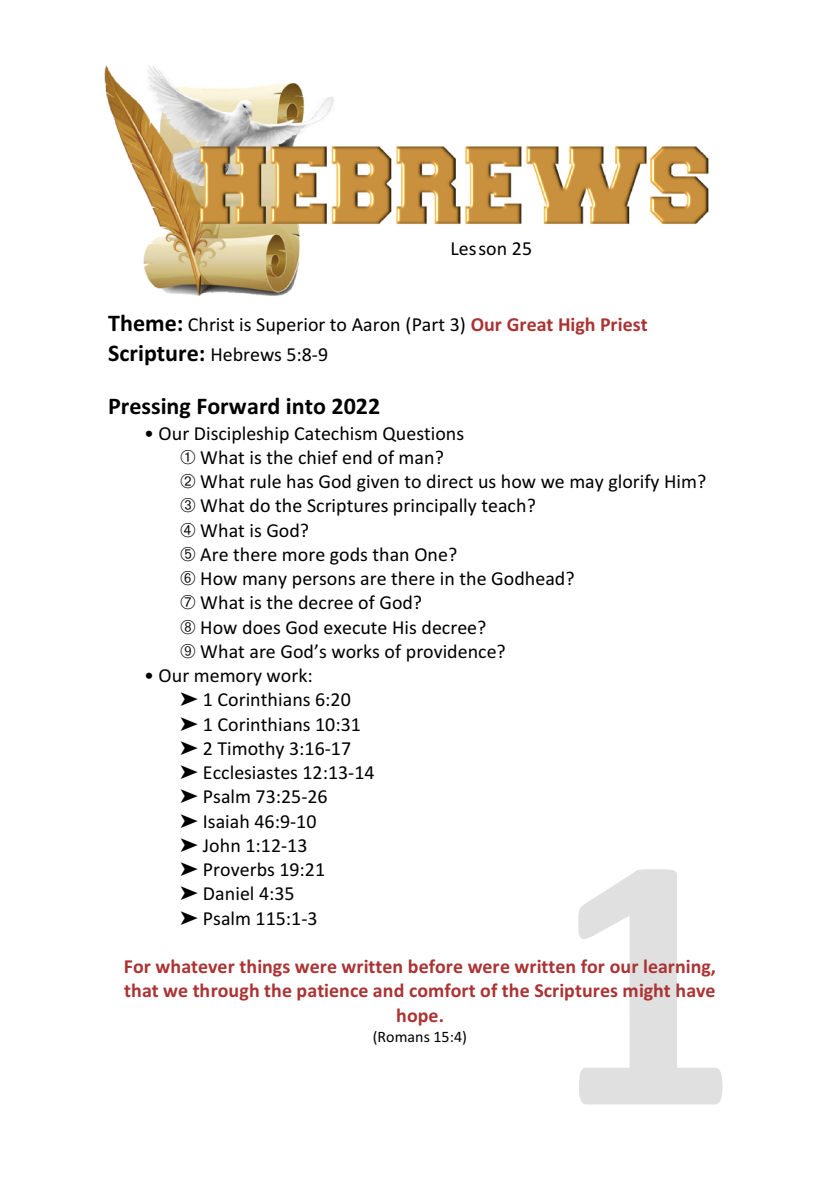
<style>
.page{position:relative;width:840px;height:1191px;background:#fff}
.page>*{position:absolute;margin:0;border:0;box-sizing:border-box;transform-origin:0 0}
.t1{font:700 24px "Calibri";color:#000}
.t2{font:20px/24.2px "Calibri";color:#000}
.t3{font:700 20px/24.2px "Calibri";color:#ab3333;text-align:center}
.t4{font:16px "Calibri";color:#000}
.s1{font-weight:700;font-size:24px}
.s2{font-weight:700;color:#ab3333}
</style>
<div class="page">
<img style="left:104px;top:65px;width:605px;height:231px">
<svg style="left:578px;top:869px;width:144px;height:235px"></svg>
<p class="t2" style="left:450px;top:238px;width:83px">Lesson 25</p>
<p class="t2" style="left:108px;top:312px;width:540px;line-height:29.2px"><span class="s1">Theme:</span> Christ is Superior to Aaron (Part 3) <span class="s2">Our Great High Priest<br></span><span class="s1">Scripture:</span> Hebrews 5:8-9</p>
<p class="t1" style="left:108px;top:396px;width:273px">Pressing Forward into 2022</p>
<p class="t2" style="left:200px;top:422px;width:507px;text-indent:-56px">• Our Discipleship Catechism Questions<br>What is the chief end of man?<br>What rule has God given to direct us how we may glorify Him?<br>What do the Scriptures principally teach?<br>What is God?<br>Are there more gods than One?<br>How many persons are there in the Godhead?</p>
<p class="t2" style="left:200px;top:592px;width:307px;text-indent:-20px">➔ What is the decree of God?<br>How does God execute His decree?<br>What are God’s works of providence?</p>
<p class="t2" style="left:203px;top:665px;width:173px;text-indent:-59px">• Our memory work:<br>1 Corinthians 6:20<br>1 Corinthians 10:31<br>2 Timothy 3:16-17<br>Ecclesiastes 12:13-14<br>Psalm 73:25-26<br>Isaiah 46:9-10<br>John 1:12-13<br>Proverbs 19:21<br>Daniel 4:35<br>Psalm 115:1-3</p>
<p class="t3" style="left:124px;top:956px;width:593px">For whatever things were written before were written for our learning, that we through the patience and comfort of the Scriptures might have hope.</p>
<p class="t4" style="left:372px;top:1030px;width:95px">(Romans 15:4)</p>
</div>
